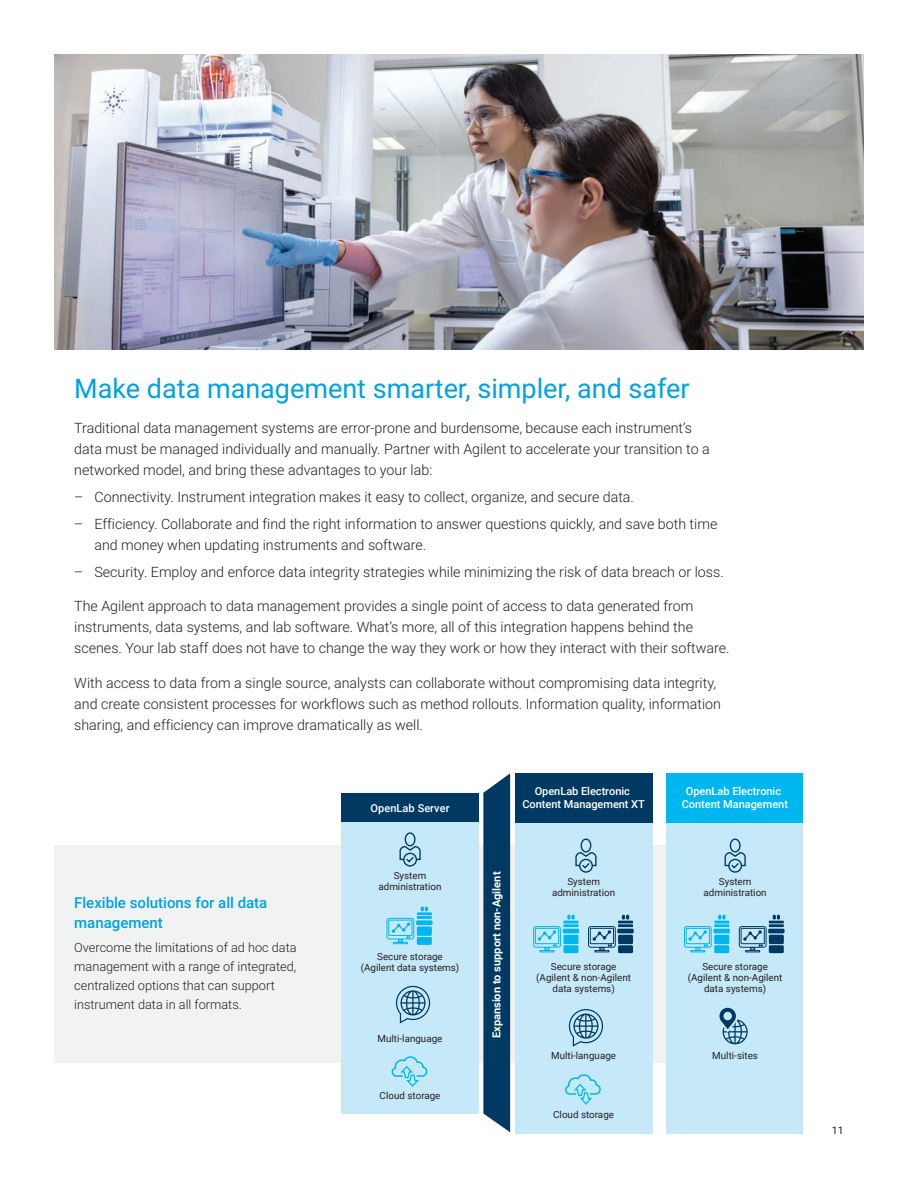
<style>
.page{position:relative;width:918px;height:1188px;background:#fff}
.page>*{position:absolute;margin:0;border:0;box-sizing:border-box;transform-origin:0 0}
._18_on_23_larger_sub{font:27px "Roboto";color:#00a1e3}
.BROCHURE_callout_sub{font:500 15px/19.5px "Roboto";color:#00a1e3}
.BROCHURE_text_black{font:300 14.25px/21px "Roboto";color:#231f20}
.BROCHURE_callout_tex{font:300 12.75px/18.8px "Roboto";color:#231f20}
.t1{font:500 11.1px/13.2px "Roboto";letter-spacing:-.005em;color:#fff;text-align:center}
.t2{font:700 11.1px "Roboto";color:#fff}
.t3{font:10.5px "Roboto";color:#231f20}
.t4{font:9.75px/11.1px "Roboto";color:#231f20;text-align:center}
</style>
<div class="page">
<img style="left:54px;top:54px;width:810px;height:296px">
<div style="left:54px;top:845px;width:724px;height:217px;background:#f1f2f2"></div>
<svg style="left:483px;top:773px;width:27px;height:359px;background:#11476d"></svg>
<div style="left:341px;top:794px;width:138px;height:320px;background:#c6e9fa"></div>
<div style="left:341px;top:793px;width:138px;height:29px;background:#003a63"></div>
<div style="left:515px;top:782px;width:137px;height:351px;background:#c6e9fa"></div>
<div style="left:515px;top:774px;width:137px;height:49px;background:#003a63"></div>
<div style="left:667px;top:782px;width:136px;height:351px;background:#c6e9fa"></div>
<div style="left:666px;top:774px;width:137px;height:49px;background:#00b6ef"></div>
<svg style="left:392px;top:1056px;width:35px;height:31px"></svg>
<svg style="left:565px;top:1074px;width:36px;height:31px"></svg>
<svg style="left:421px;top:907px;width:7px;height:4px"></svg>
<hr style="left:417px;top:912px;width:15px;height:3px;background:#00b6ef">
<hr style="left:417px;top:916px;width:15px;height:3px;background:#00b6ef">
<div style="left:416px;top:920px;width:17px;height:5px;background:#00b6ef"></div>
<div style="left:417px;top:926px;width:15px;height:10px;background:#00b6ef"></div>
<div style="left:417px;top:937px;width:15px;height:8px;background:#00b6ef"></div>
<svg style="left:395px;top:985px;width:36px;height:39px"></svg>
<svg style="left:568px;top:1009px;width:36px;height:38px"></svg>
<svg style="left:386px;top:917px;width:29px;height:28px"></svg>
<hr style="left:563px;top:929px;width:16px;height:4px;background:#00b6ef">
<svg style="left:533px;top:915px;width:45px;height:38px"></svg>
<svg style="left:588px;top:915px;width:45px;height:38px"></svg>
<svg style="left:683px;top:915px;width:46px;height:38px"></svg>
<svg style="left:738px;top:915px;width:46px;height:38px"></svg>
<svg style="left:724px;top:852px;width:22px;height:18px"></svg>
<div style="left:728px;top:859px;width:14px;height:14px;border:1px solid #003a63;border-radius:50%"></div>
<div style="left:730px;top:838px;width:11px;height:15px;border:1px solid #003a63;border-radius:50%"></div>
<svg style="left:575px;top:852px;width:22px;height:18px"></svg>
<div style="left:579px;top:859px;width:14px;height:14px;border:1px solid #003a63;border-radius:50%"></div>
<div style="left:581px;top:838px;width:10px;height:15px;border:1px solid #003a63;border-radius:50%"></div>
<svg style="left:399px;top:846px;width:22px;height:17px"></svg>
<div style="left:403px;top:853px;width:14px;height:14px;border:1px solid #003a63;border-radius:50%"></div>
<div style="left:405px;top:832px;width:11px;height:14px;border:1px solid #003a63;border-radius:50%"></div>
<svg style="left:719px;top:1007px;width:29px;height:37px"></svg>
<p class="_18_on_23_larger_sub" style="left:74px;top:370px;width:617px">Make data management smarter, simpler, and safer</p>
<p class="BROCHURE_text_black" style="left:74px;top:417px;width:637px">Traditional data management systems are error-prone and burdensome, because each instrument’s data must be managed individually and manually. Partner with Agilent to accelerate your transition to a networked model, and bring these advantages to your lab:</p>
<p class="BROCHURE_text_black" style="left:74px;top:486px;width:561px">– Connectivity. Instrument integration makes it easy to collect, organize, and secure data.</p>
<p class="BROCHURE_text_black" style="left:94px;top:513px;width:624px;text-indent:-20px">– Efficiency. Collaborate and find the right information to answer questions quickly, and save both time and money when updating instruments and software.</p>
<p class="BROCHURE_text_black" style="left:74px;top:561px;width:651px">– Security. Employ and enforce data integrity strategies while minimizing the risk of data breach or loss.</p>
<p class="BROCHURE_text_black" style="left:74px;top:595px;width:657px">The Agilent approach to data management provides a single point of access to data generated from instruments, data systems, and lab software. What’s more, all of this integration happens behind the scenes. Your lab staff does not have to change the way they work or how they interact with their software.</p>
<p class="BROCHURE_text_black" style="left:74px;top:672px;width:648px">With access to data from a single source, analysts can collaborate without compromising data integrity, and create consistent processes for workflows such as method rollouts. Information quality, information sharing, and efficiency can improve dramatically as well.</p>
<p class="BROCHURE_callout_sub" style="left:74px;top:893px;width:195px">Flexible solutions for all data management</p>
<p class="BROCHURE_callout_tex" style="left:74px;top:938px;width:224px">Overcome the limitations of ad hoc data management with a range of integrated, centralized options that can support instrument data in all formats.</p>
<p class="t1" style="left:371px;top:801px;width:80px">OpenLab Server</p>
<p class="t4" style="left:378px;top:870px;width:65px">System administration</p>
<p class="t4" style="left:361px;top:951px;width:100px">Secure storage (Agilent data systems)</p>
<p class="t4" style="left:378px;top:1033px;width:66px">Multi-language</p>
<p class="t4" style="left:380px;top:1090px;width:62px">Cloud storage</p>
<p class="t1" style="left:522px;top:784px;width:124px">OpenLab Electronic<br>Content Management XT</p>
<p class="t2" style="left:489px;top:1038px;width:168px;rotate:-90deg">Expansion to support non-Agilent</p>
<p class="t4" style="left:552px;top:876px;width:65px">System administration</p>
<p class="t4" style="left:536px;top:961px;width:96px">Secure storage (Agilent &amp; non-Agilent data systems)</p>
<p class="t4" style="left:551px;top:1050px;width:66px">Multi-language</p>
<p class="t4" style="left:553px;top:1108px;width:62px">Cloud storage</p>
<p class="t1" style="left:682px;top:784px;width:108px">OpenLab Electronic<br>Content Management</p>
<p class="t4" style="left:704px;top:876px;width:65px">System administration</p>
<p class="t4" style="left:688px;top:961px;width:96px">Secure storage (Agilent &amp; non-Agilent data systems)</p>
<p class="t4" style="left:712px;top:1050px;width:47px">Multi-sites</p>
<p class="t3" style="left:832px;top:1123px;width:13px">11</p>
</div>
